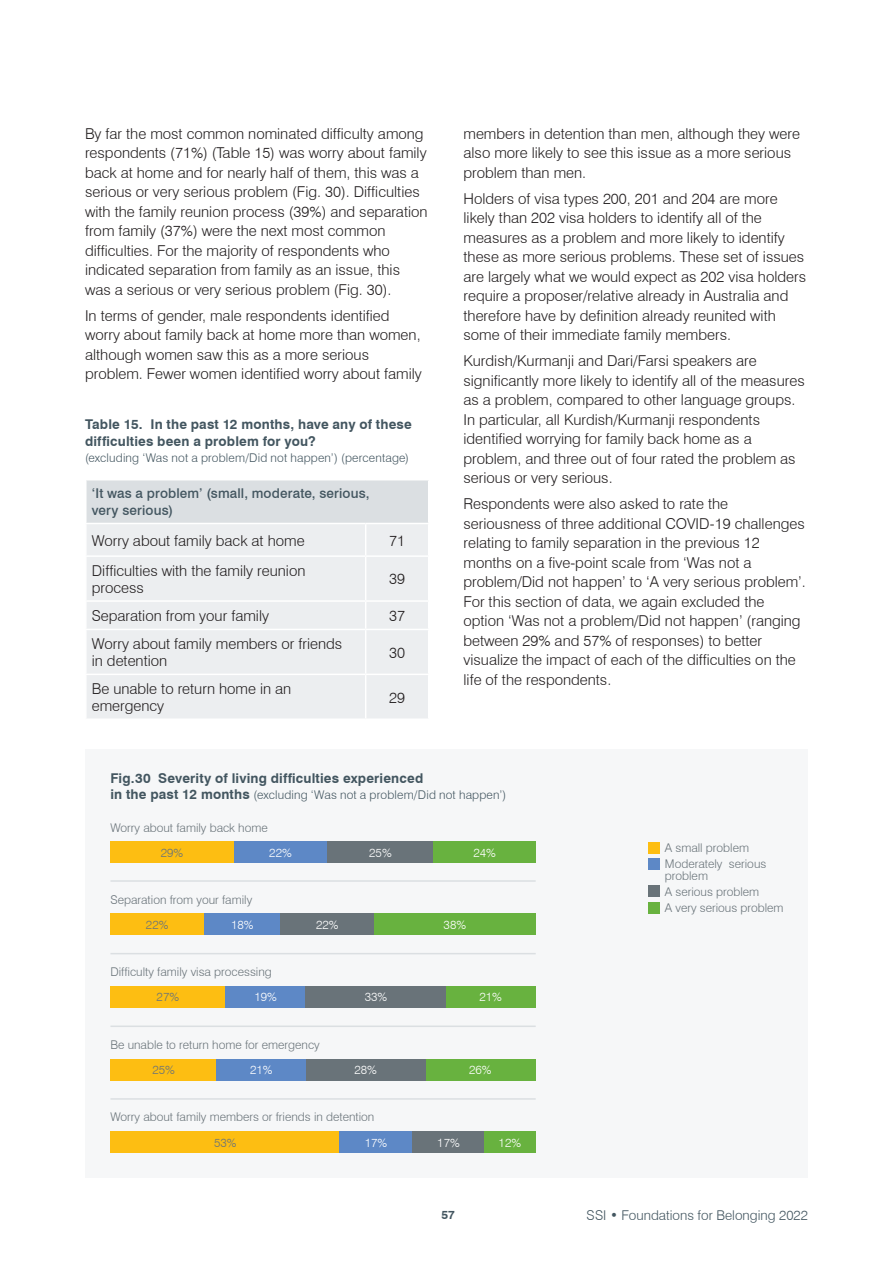
<style>
.page{position:relative;width:893px;height:1263px;background:#fff}
.page>*{position:absolute;margin:0;border:0;box-sizing:border-box;transform-origin:0 0}
.Body-1{font:300 15px/19.5px "Swiss 721 BT";color:#231f20}
.table_body{font:300 15px/16.5px "Swiss 721 BT";color:#231f20}
.figure_H{font:700 13.5px/16.5px "Swiss 721 BT";letter-spacing:.01em;color:#435660}
.figure_H-2{font:500 13.5px/16.5px "Swiss 721 BT";letter-spacing:.01em;color:#435660}
.t1{font:300 13.5px "Swiss 721 BT";color:#435660}
.Body-1-2{font:300 12px/12px "Swiss 721 BT";color:#697379}
.figure_H-3{font:300 12px "Swiss 721 BT";letter-spacing:.015em;color:#435660}
.Body-1-3{font:300 12px "Swiss 721 BT";color:#fff}
.t2{font:700 12px "Swiss 721 BT";color:#435660}
.s1{font-weight:700;font-size:13.5px}
</style>
<div class="page">
<div style="left:86px;top:480px;width:343px;height:43px;background:#dbdfe2"></div>
<div style="left:87px;top:524px;width:341px;height:194px;background:#eceef0"></div>
<hr style="left:365px;top:524px;width:1px;height:31px;background:#fff">
<hr style="left:85px;top:555px;width:281px;height:2px;background:#fff">
<hr style="left:366px;top:555px;width:63px;height:2px;background:#fff">
<hr style="left:365px;top:557px;width:1px;height:43px;background:#fff">
<hr style="left:85px;top:600px;width:281px;height:2px;background:#fff">
<hr style="left:366px;top:600px;width:63px;height:2px;background:#fff">
<svg style="left:365px;top:602px;width:1px;height:27px"></svg>
<hr style="left:85px;top:629px;width:281px;height:1px;background:#fff">
<hr style="left:366px;top:629px;width:63px;height:1px;background:#fff">
<hr style="left:365px;top:630px;width:1px;height:44px;background:#fff">
<hr style="left:85px;top:674px;width:281px;height:1px;background:#fff">
<hr style="left:366px;top:674px;width:63px;height:1px;background:#fff">
<hr style="left:365px;top:675px;width:1px;height:43px;background:#fff">
<hr style="left:85px;top:480px;width:2px;height:43px;background:#fff">
<hr style="left:428px;top:480px;width:1px;height:43px;background:#fff">
<div style="left:85px;top:750px;width:722px;height:428px;background:#f6f7f8"></div>
<div style="left:648px;top:842px;width:12px;height:12px;background:#fdbe12"></div>
<div style="left:648px;top:885px;width:12px;height:12px;background:#697379"></div>
<div style="left:648px;top:901px;width:12px;height:12px;background:#68b23f"></div>
<div style="left:648px;top:858px;width:12px;height:12px;background:#5d88c6"></div>
<div style="left:110px;top:842px;width:124px;height:21px;background:#fdbe12"></div>
<div style="left:110px;top:914px;width:94px;height:21px;background:#fdbe12"></div>
<div style="left:110px;top:1059px;width:107px;height:21px;background:#fdbe12"></div>
<div style="left:110px;top:986px;width:115px;height:21px;background:#fdbe12"></div>
<div style="left:110px;top:1131px;width:230px;height:22px;background:#fdbe12"></div>
<div style="left:234px;top:842px;width:93px;height:21px;background:#5d88c6"></div>
<div style="left:204px;top:914px;width:77px;height:21px;background:#5d88c6"></div>
<div style="left:217px;top:1059px;width:89px;height:21px;background:#5d88c6"></div>
<div style="left:225px;top:986px;width:81px;height:21px;background:#5d88c6"></div>
<div style="left:340px;top:1131px;width:72px;height:22px;background:#5d88c6"></div>
<div style="left:327px;top:842px;width:107px;height:21px;background:#697379"></div>
<div style="left:306px;top:986px;width:140px;height:21px;background:#697379"></div>
<div style="left:412px;top:1131px;width:73px;height:22px;background:#697379"></div>
<div style="left:434px;top:842px;width:102px;height:21px;background:#68b23f"></div>
<div style="left:374px;top:914px;width:162px;height:21px;background:#68b23f"></div>
<div style="left:425px;top:1059px;width:111px;height:21px;background:#68b23f"></div>
<div style="left:446px;top:986px;width:89px;height:21px;background:#68b23f"></div>
<div style="left:484px;top:1131px;width:51px;height:22px;background:#68b23f"></div>
<hr style="left:110px;top:880px;width:426px;height:2px;background:#dbdfe2">
<hr style="left:110px;top:1025px;width:426px;height:2px;background:#dbdfe2">
<hr style="left:110px;top:953px;width:426px;height:1px;background:#dbdfe2">
<hr style="left:110px;top:1098px;width:426px;height:2px;background:#dbdfe2">
<div style="left:281px;top:914px;width:93px;height:21px;background:#697379"></div>
<div style="left:306px;top:1059px;width:119px;height:21px;background:#697379"></div>
<p class="Body-1" style="left:85px;top:124px;width:344px">By far the most common nominated difficulty among respondents (71%) (Table 15) was worry about family back at home and for nearly half of them, this was a serious or very serious problem (Fig. 30). Difficulties with the family reunion process (39%) and separation from family (37%) were the next most common difficulties. For the majority of respondents who indicated separation from family as an issue, this was a serious or very serious problem (Fig. 30).</p>
<p class="Body-1" style="left:85px;top:306px;width:338px">In terms of gender, male respondents identified worry about family back at home more than women, although women saw this as a more serious problem. Fewer women identified worry about family</p>
<p class="figure_H" style="left:85px;top:416px;width:328px">Table 15. In the past 12 months, have any of these difficulties been a problem for you?</p>
<p class="figure_H-3" style="left:85px;top:451px;width:326px">(excluding ‘Was not a problem/Did not happen’) (percentage)</p>
<p class="figure_H-2" style="left:92px;top:485px;width:279px">‘It was a problem’ (small, moderate, serious, very serious)</p>
<p class="table_body" style="left:92px;top:532px;width:214px">Worry about family back at home</p>
<p class="table_body" style="left:389px;top:532px;width:17px">71</p>
<p class="table_body" style="left:92px;top:562px;width:215px">Difficulties with the family reunion process</p>
<p class="table_body" style="left:389px;top:571px;width:17px">39</p>
<p class="table_body" style="left:92px;top:607px;width:179px">Separation from your family</p>
<p class="table_body" style="left:389px;top:607px;width:17px">37</p>
<p class="table_body" style="left:92px;top:636px;width:252px">Worry about family members or friends in detention</p>
<p class="table_body" style="left:389px;top:644px;width:17px">30</p>
<p class="table_body" style="left:92px;top:680px;width:201px">Be unable to return home in an emergency</p>
<p class="table_body" style="left:389px;top:689px;width:17px">29</p>
<p class="Body-1" style="left:463px;top:124px;width:338px">members in detention than men, although they were also more likely to see this issue as a more serious problem than men.</p>
<p class="Body-1" style="left:463px;top:189px;width:344px">Holders of visa types 200, 201 and 204 are more likely than 202 visa holders to identify all of the measures as a problem and more likely to identify these as more serious problems. These set of issues are largely what we would expect as 202 visa holders require a proposer/relative already in Australia and therefore have by definition already reunited with some of their immediate family members.</p>
<p class="Body-1" style="left:463px;top:351px;width:343px">Kurdish/Kurmanji and Dari/Farsi speakers are significantly more likely to identify all of the measures as a problem, compared to other language groups.<br>In particular, all Kurdish/Kurmanji respondents identified worrying for family back home as a problem, and three out of four rated the problem as serious or very serious.</p>
<p class="Body-1" style="left:463px;top:494px;width:344px">Respondents were also asked to rate the seriousness of three additional COVID-19 challenges relating to family separation in the previous 12 months on a five-point scale from ‘Was not a problem/Did not happen’ to ‘A very serious problem’.<br>For this section of data, we again excluded the option ‘Was not a problem/Did not happen’ (ranging between 29% and 57% of responses) to better visualize the impact of each of the difficulties on the life of the respondents.</p>
<p class="figure_H" style="left:110px;top:769px;width:314px">Fig.30 Severity of living difficulties experienced</p>
<p class="figure_H-3" style="left:110px;top:788px;width:397px"><span class="s1">in the past 12 months</span> (excluding ‘Was not a problem/Did not happen’)</p>
<p class="Body-1-2" style="left:110px;top:822px;width:159px">Worry about family back home</p>
<p class="Body-1-2" style="left:161px;top:847px;width:24px">29%</p>
<p class="Body-1-3" style="left:269px;top:845px;width:24px">22%</p>
<p class="Body-1-3" style="left:369px;top:845px;width:24px">25%</p>
<p class="Body-1-3" style="left:473px;top:845px;width:24px">24%</p>
<p class="Body-1-2" style="left:110px;top:893px;width:143px">Separation from your family</p>
<p class="Body-1-2" style="left:146px;top:918px;width:24px">22%</p>
<p class="Body-1-3" style="left:231px;top:917px;width:24px">18%</p>
<p class="Body-1-3" style="left:316px;top:917px;width:24px">22%</p>
<p class="Body-1-3" style="left:444px;top:917px;width:24px">38%</p>
<p class="Body-1-2" style="left:110px;top:966px;width:163px">Difficulty family visa processing</p>
<p class="Body-1-2" style="left:157px;top:991px;width:24px">27%</p>
<p class="Body-1-3" style="left:254px;top:990px;width:24px">19%</p>
<p class="Body-1-3" style="left:365px;top:990px;width:24px">33%</p>
<p class="Body-1-3" style="left:479px;top:990px;width:24px">21%</p>
<p class="Body-1-2" style="left:110px;top:1038px;width:211px">Be unable to return home for emergency</p>
<p class="Body-1-2" style="left:152px;top:1064px;width:24px">25%</p>
<p class="Body-1-3" style="left:250px;top:1062px;width:24px">21%</p>
<p class="Body-1-3" style="left:354px;top:1062px;width:24px">28%</p>
<p class="Body-1-3" style="left:469px;top:1062px;width:24px">26%</p>
<p class="Body-1-2" style="left:110px;top:1111px;width:265px">Worry about family members or friends in detention</p>
<p class="Body-1-2" style="left:214px;top:1136px;width:24px">53%</p>
<p class="Body-1-3" style="left:365px;top:1135px;width:24px">17%</p>
<p class="Body-1-3" style="left:437px;top:1135px;width:24px">17%</p>
<p class="Body-1-3" style="left:499px;top:1135px;width:24px">12%</p>
<p class="Body-1-2" style="left:665px;top:841px;width:86px">A small problem</p>
<p class="Body-1-2" style="left:665px;top:857px;width:103px">Moderately serious problem</p>
<p class="Body-1-2" style="left:665px;top:886px;width:96px">A serious problem</p>
<p class="Body-1-2" style="left:665px;top:902px;width:120px">A very serious problem</p>
<p class="t2" style="left:441px;top:1207px;width:15px">57</p>
<p class="t1" style="left:587px;top:1207px;width:223px">SSI • Foundations for Belonging 2022</p>
</div>
